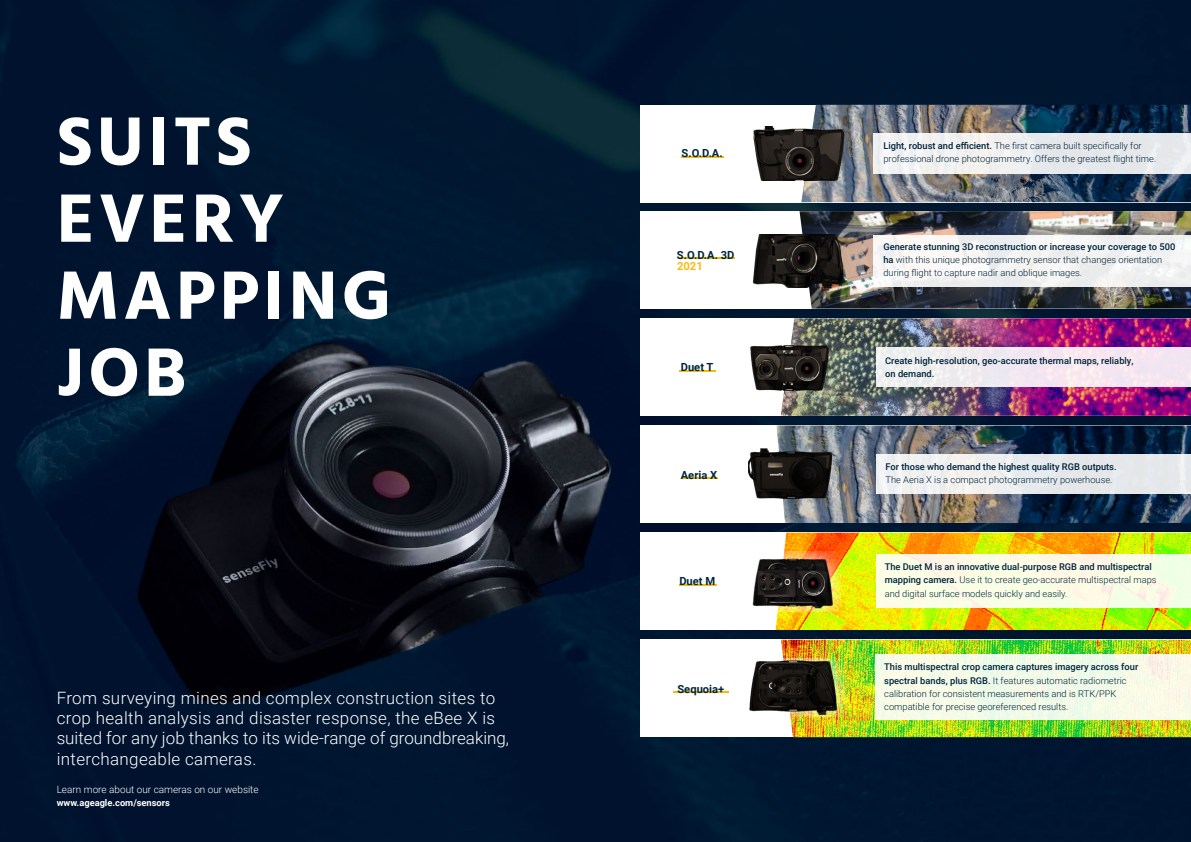
<style>
.page{position:relative;width:1191px;height:842px;background:#fff}
.page>*{position:absolute;margin:0;border:0;box-sizing:border-box;transform-origin:0 0}
.t1{font:700 70px/77px "Hind Vadodara";letter-spacing:.06em;color:#fff}
.t2{font:300 17px/20.4px "Roboto";letter-spacing:.02em;color:#fff}
.t3{font:700 11.2px "Roboto";color:#00263e}
.t4{font:700 11.2px "Roboto";color:#fdba12}
.t5{font:300 10px "Roboto";color:#fff}
.t6{font:300 9.3px/13.1px "Roboto";color:#00243b}
.t7{font:300 9.3px/13.1px "Roboto";color:#00263e}
.t8{font:500 9.3px/13.1px "Roboto";color:#00243b}
.t9{font:700 9.3px "Roboto";color:#fff}
.s1{font-weight:500}
</style>
<div class="page">
<img style="left:0;top:0;width:1191px;height:842px">
<div style="left:641px;top:425px;width:550px;height:98px;background:#fff"></div>
<img style="left:776px;top:425px;width:415px;height:98px">
<img style="left:748px;top:448px;width:86px;height:53px">
<div style="left:876px;top:455px;width:315px;height:39px;background:linear-gradient(to right,#f3f3f2,#e2e6e9)"></div>
<hr style="left:681px;top:477px;width:37px;height:2px;background:#f6bd00">
<div style="left:641px;top:640px;width:550px;height:97px;background:#fff"></div>
<img style="left:781px;top:640px;width:410px;height:97px">
<div style="left:743px;top:658px;width:103px;height:59px;background:#fff;opacity:.75"></div>
<img style="left:746px;top:658px;width:95px;height:59px">
<div style="left:875px;top:654px;width:316px;height:66px;background:linear-gradient(to bottom,#f4f9e8,#f5fbe8)"></div>
<hr style="left:673px;top:691px;width:56px;height:2px;background:#f6bd00">
<div style="left:641px;top:105px;width:550px;height:97px;background:#fff"></div>
<img style="left:801px;top:105px;width:390px;height:97px">
<div style="left:873px;top:133px;width:318px;height:41px;background:#ecedee"></div>
<hr style="left:681px;top:156px;width:42px;height:2px;background:#f6bd00">
<img style="left:753px;top:127px;width:93px;height:53px">
<div style="left:641px;top:211px;width:550px;height:98px;background:#fff"></div>
<img style="left:799px;top:211px;width:392px;height:98px">
<div style="left:873px;top:235px;width:318px;height:51px;background:#f4f3f3"></div>
<hr style="left:677px;top:258px;width:57px;height:1px;background:#f6bd00">
<img style="left:752px;top:235px;width:93px;height:53px">
<div style="left:641px;top:318px;width:550px;height:98px;background:#fff"></div>
<img style="left:780px;top:318px;width:411px;height:98px">
<hr style="left:679px;top:370px;width:36px;height:1px;background:#f6bd00">
<img style="left:750px;top:341px;width:83px;height:52px">
<div style="left:876px;top:347px;width:315px;height:40px;background:#f2e9f1"></div>
<div style="left:641px;top:533px;width:550px;height:97px;background:#fff"></div>
<img style="left:775px;top:533px;width:416px;height:97px">
<div style="left:744px;top:551px;width:97px;height:60px;background:#fff;opacity:.75"></div>
<img style="left:744px;top:553px;width:94px;height:57px">
<div style="left:876px;top:555px;width:315px;height:53px;background:linear-gradient(to right,#fdfce5,#f7fbe5)"></div>
<hr style="left:678px;top:584px;width:38px;height:1px;background:#f6bd00">
<h1 class="t1" style="left:57px;top:100px;width:336px">SUITS<br>EVERY<br>MAPPING<br>JOB</h1>
<h2 class="t2" style="left:57px;top:687px;width:454px">From surveying mines and complex construction sites to crop health analysis and disaster response, the eBee X is suited for any job thanks to its wide-range of groundbreaking, interchangeable cameras.</h2>
<p class="t5" style="left:57px;top:782px;width:203px">Learn more about our cameras on our website</p>
<p class="t9" style="left:57px;top:796px;width:115px">www.ageagle.com/sensors</p>
<p class="t3" style="left:681px;top:145px;width:43px">S.O.D.A.</p>
<p class="t3" style="left:677px;top:247px;width:59px">S.O.D.A. 3D</p>
<p class="t4" style="left:677px;top:258px;width:27px">2021</p>
<p class="t6" style="left:883px;top:139px;width:274px"><span class="s1">Light, robust and efficient.</span> The first camera built specifically for professional drone photogrammetry. Offers the greatest flight time.</p>
<p class="t6" style="left:883px;top:240px;width:293px"><span class="s1">Generate stunning 3D reconstruction or increase your coverage to 500 ha</span> with this unique photogrammetry sensor that changes orientation during flight to capture nadir and oblique images.</p>
<p class="t3" style="left:680px;top:359px;width:34px">Duet T</p>
<p class="t8" style="left:885px;top:354px;width:250px">Create high-resolution, geo-accurate thermal maps, reliably, on demand.</p>
<p class="t3" style="left:681px;top:467px;width:38px">Aeria X</p>
<p class="t3" style="left:679px;top:574px;width:37px">Duet M</p>
<p class="t3" style="left:677px;top:681px;width:48px">Sequoia+</p>
<p class="t8" style="left:885px;top:460px;width:233px">For those who demand the highest quality RGB outputs.</p>
<p class="t6" style="left:885px;top:473px;width:228px">The Aeria X is a compact photogrammetry powerhouse.</p>
<p class="t7" style="left:884px;top:560px;width:273px"><span class="s1">The Duet M is an innovative dual-purpose RGB and multispectral mapping camera.</span> Use it to create geo-accurate multispectral maps and digital surface models quickly and easily.</p>
<p class="t6" style="left:884px;top:660px;width:255px"><span class="s1">This multispectral crop camera captures imagery across four spectral bands, plus RGB.</span> It features automatic radiometric calibration for consistent measurements and is RTK/PPK compatible for precise georeferenced results.</p>
</div>
